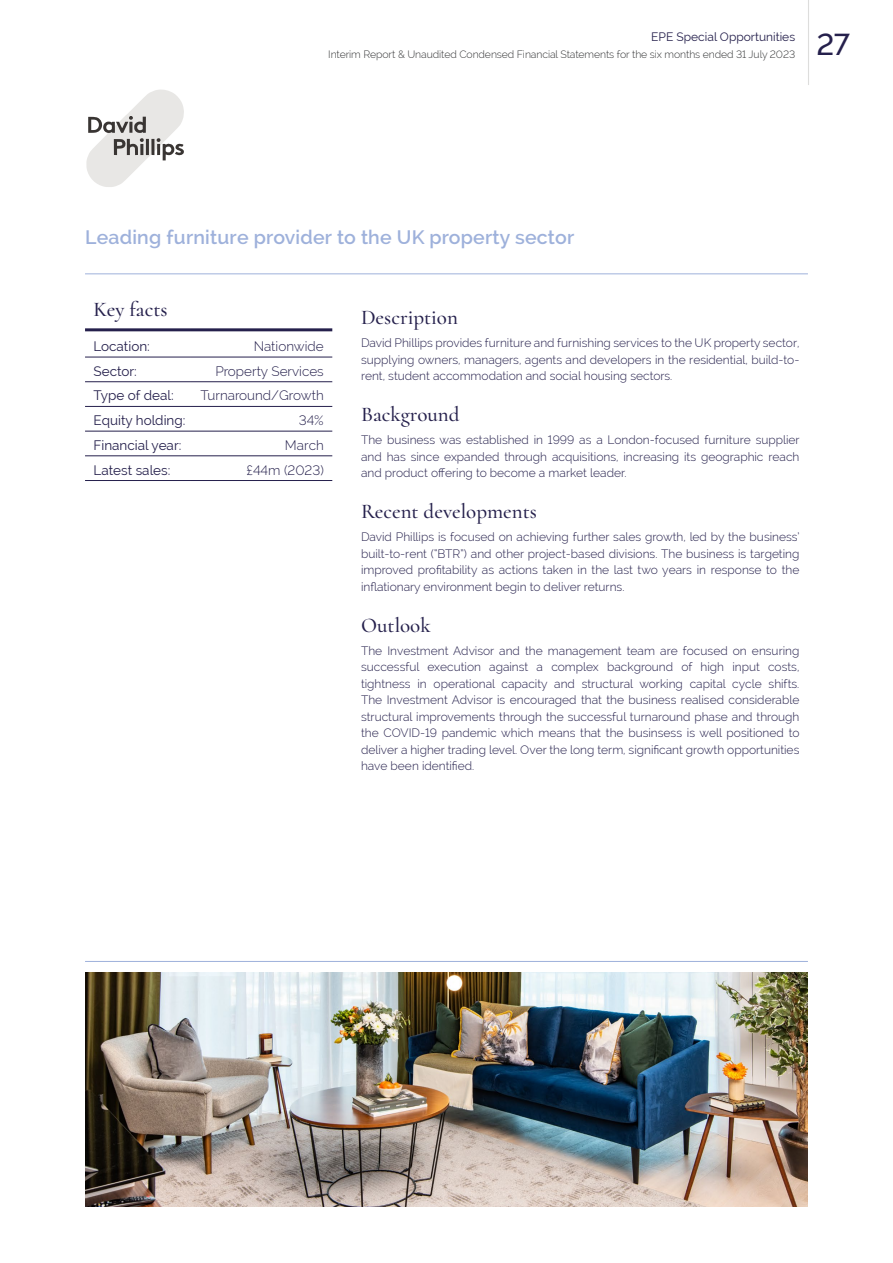
<style>
.page{position:relative;width:893px;height:1263px;background:#fff}
.page>*{position:absolute;margin:0;border:0;box-sizing:border-box;transform-origin:0 0}
.t1{font:500 30px "Raleway";color:#25204c}
.t2{font:500 21px "Cormorant";color:#25204c}
.t3{font:600 19.5px "Raleway";letter-spacing:.01em;color:#9eb1db}
.t4{font:13.5px "Raleway";color:#25204c}
.t5{font:300 13.5px "Raleway";color:#25204c}
.t6{font:300 12px/16.5px "Raleway";color:#25204c;text-align:justify}
.t7{font:12px "Raleway";color:#25204c}
.t8{font:300 10.5px "Raleway";letter-spacing:-.01em;color:#353637}
</style>
<div class="page">
<hr style="left:808px;top:0;width:1px;height:85px;background:#dddddc">
<hr style="left:85px;top:273px;width:723px;height:1px;background:#9eb1db">
<hr style="left:85px;top:328px;width:106px;height:3px;background:#25204c">
<hr style="left:191px;top:328px;width:141px;height:3px;background:#25204c">
<hr style="left:85px;top:357px;width:106px;height:1px;background:#25204c">
<hr style="left:191px;top:357px;width:141px;height:1px;background:#25204c">
<hr style="left:85px;top:381px;width:106px;height:1px;background:#25204c">
<hr style="left:191px;top:381px;width:141px;height:1px;background:#25204c">
<hr style="left:85px;top:406px;width:106px;height:1px;background:#25204c">
<hr style="left:191px;top:406px;width:141px;height:1px;background:#25204c">
<hr style="left:85px;top:431px;width:106px;height:1px;background:#25204c">
<hr style="left:191px;top:431px;width:141px;height:1px;background:#25204c">
<hr style="left:85px;top:455px;width:106px;height:1px;background:#25204c">
<hr style="left:191px;top:455px;width:141px;height:1px;background:#25204c">
<hr style="left:85px;top:480px;width:106px;height:1px;background:#25204c">
<hr style="left:191px;top:480px;width:141px;height:1px;background:#25204c">
<img style="left:85px;top:973px;width:723px;height:233px">
<hr style="left:85px;top:961px;width:723px;height:1px;background:#9eb1db">
<svg style="left:86px;top:90px;width:98px;height:97px"></svg>
<p class="t7" style="left:651px;top:30px;width:145px">EPE Special Opportunities</p>
<p class="t8" style="left:328px;top:48px;width:468px">Interim Report &amp; Unaudited Condensed Financial Statements for the six months ended 31 July 2023</p>
<h1 class="t1" style="left:816px;top:27px;width:35px">27</h1>
<h3 class="t3" style="left:85px;top:226px;width:491px">Leading furniture provider to the UK property sector</h3>
<h2 class="t2" style="left:94px;top:296px;width:76px">Key facts</h2>
<p class="t4" style="left:94px;top:338px;width:58px">Location:</p>
<p class="t5" style="left:254px;top:338px;width:72px">Nationwide</p>
<p class="t4" style="left:94px;top:363px;width:45px">Sector:</p>
<p class="t5" style="left:215px;top:363px;width:110px">Property Services</p>
<p class="t4" style="left:94px;top:388px;width:82px">Type of deal:</p>
<p class="t5" style="left:201px;top:388px;width:125px">Turnaround/Growth</p>
<p class="t4" style="left:94px;top:412px;width:93px">Equity holding:</p>
<p class="t5" style="left:299px;top:412px;width:27px">34%</p>
<p class="t4" style="left:94px;top:437px;width:89px">Financial year:</p>
<p class="t5" style="left:285px;top:437px;width:40px">March</p>
<p class="t4" style="left:94px;top:462px;width:78px">Latest sales:</p>
<p class="t5" style="left:247px;top:462px;width:79px">£44m (2023)</p>
<h2 class="t2" style="left:361px;top:305px;width:98px">Description</h2>
<p class="t6" style="left:361px;top:335px;width:440px">David Phillips provides furniture and furnishing services to the UK property sector, supplying owners, managers, agents and developers in the residential, build-to&shy;rent, student accommodation and social housing sectors.</p>
<h2 class="t2" style="left:361px;top:402px;width:100px">Background</h2>
<p class="t6" style="left:361px;top:432px;width:440px">The business was established in 1999 as a London-focused furniture supplier and has since expanded through acquisitions, increasing its geographic reach and product offering to become a market leader.</p>
<h2 class="t2" style="left:361px;top:499px;width:177px">Recent developments</h2>
<p class="t6" style="left:361px;top:529px;width:440px">David Phillips is focused on achieving further sales growth, led by the business’ built-to-rent (“BTR”) and other project-based divisions. The business is targeting improved profitability as actions taken in the last two years in response to the inflationary environment begin to deliver returns.</p>
<h2 class="t2" style="left:361px;top:612px;width:71px">Outlook</h2>
<p class="t6" style="left:361px;top:642px;width:440px">The Investment Advisor and the management team are focused on ensuring successful execution against a complex background of high input costs, tightness in operational capacity and structural working capital cycle shifts.<br>The Investment Advisor is encouraged that the business realised considerable structural improvements through the successful turnaround phase and through the COVID-19 pandemic which means that the businsess is well positioned to deliver a higher trading level. Over the long term, significant growth opportunities have been identified.</p>
</div>
